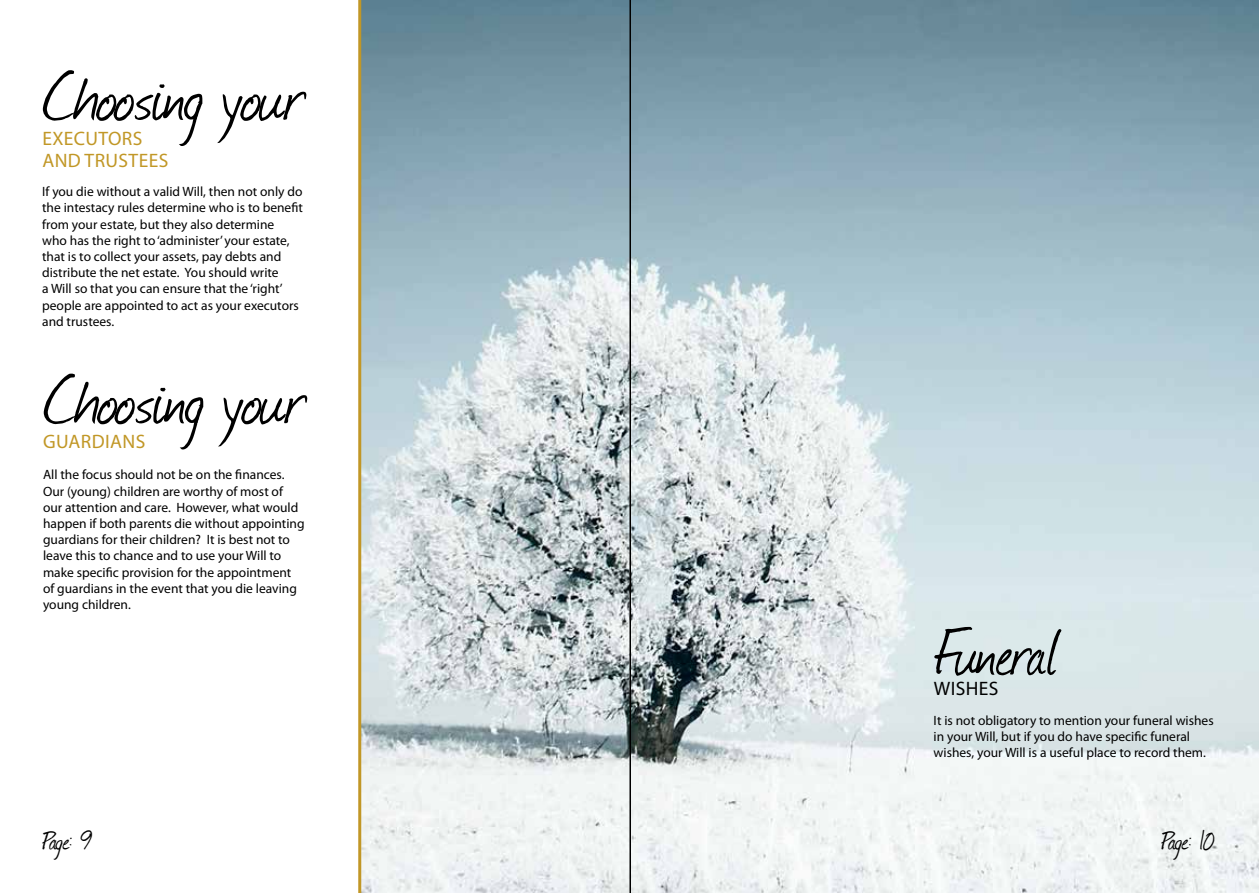
<style>
.page{position:relative;width:1259px;height:893px;background:#fff}
.page>*{position:absolute;margin:0;border:0;box-sizing:border-box;transform-origin:0 0}
.t1{font:79.5px "Journal";color:#000}
.t2{font:75px "Journal";letter-spacing:-.02em;color:#000}
.t3{font:30px "Journal";letter-spacing:-.005em;color:#000}
.t4{font:19.5px/22.5px "Myriad Pro";letter-spacing:.02em;color:#c19726}
.t5{font:19.5px "Myriad Pro";color:#000}
.t6{font:13.5px/16.2px "Myriad Pro";color:#000}
</style>
<div class="page">
<img style="left:361px;top:0;width:898px;height:893px">
<hr style="left:358px;top:0;width:3px;height:893px;background:#c19726">
<hr style="left:629px;top:0;width:2px;height:893px;background:#000">
<h1 class="t1" style="left:42px;top:43px;width:263px">Choosing your</h1>
<h3 class="t4" style="left:42px;top:126px;width:100px">Exec utors and Trustees</h3>
<p class="t6" style="left:42px;top:183px;width:262px">If you die without a valid Will, then not only do the intestacy rules determine who is to benefit from your estate, but they also determine<br>who has the right to ‘administer’ your estate, that is to collect your assets, pay debts and distribute the net estate. You should write<br>a Will so that you can ensure that the ‘right’ people are appointed to act as your executors and trustees.</p>
<h1 class="t1" style="left:43px;top:346px;width:263px">Choosing your</h1>
<h3 class="t4" style="left:43px;top:430px;width:102px">Guardians</h3>
<p class="t6" style="left:43px;top:467px;width:263px">All the focus should not be on the finances.<br>Our (young) children are worthy of most of our attention and care. However, what would happen if both parents die without appointing guardians for their children? It is best not to leave this to chance and to use your Will to make specific provision for the appointment of guardians in the event that you die leaving young children.</p>
<h2 class="t2" style="left:933px;top:602px;width:126px">Funeral</h2>
<h3 class="t5" style="left:934px;top:677px;width:27px">Wishes</h3>
<p class="t6" style="left:933px;top:712px;width:282px">It is not obligatory to mention your funeral wishes in your Will, but if you do have specific funeral wishes, your Will is a useful place to record them.</p>
<h3 class="t3" style="left:43px;top:821px;width:51px">Page: 9</h3>
<h3 class="t3" style="left:1161px;top:821px;width:56px">Page: 10</h3>
</div>
